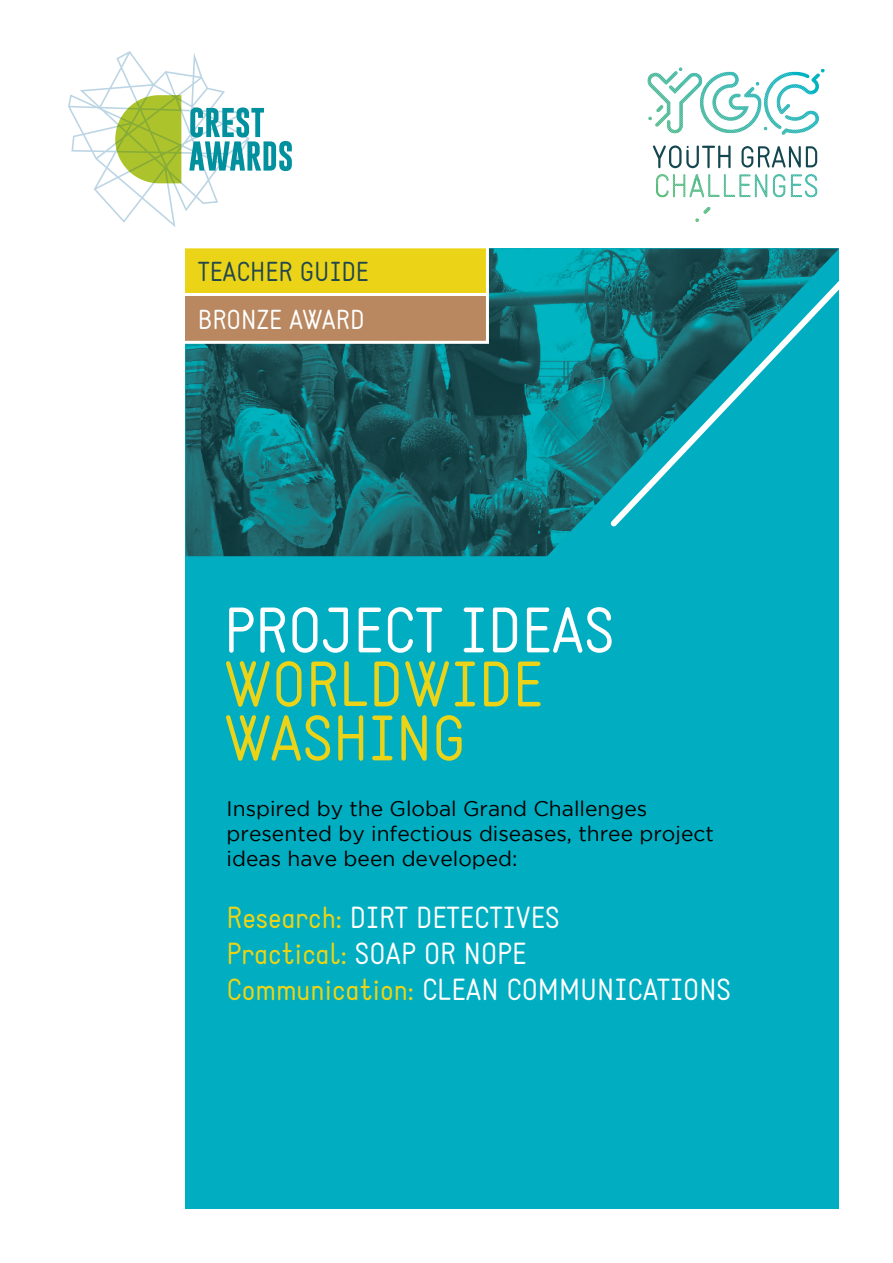
<style>
.page{position:relative;width:893px;height:1263px;background:#fff}
.page>*{position:absolute;margin:0;border:0;box-sizing:border-box;transform-origin:0 0}
.t1{font:63px/54px "Static";color:#ebd417}
.t2{font:63px "Static";color:#fff}
.t3{font:30px/36px "Static";color:#fff}
.t4{font:27px "Static";color:#22474d}
.t5{font:27px "Static";color:#fff}
.t6{font:21px/25.2px "Gotham";color:#000}
.s1{color:#ebd417}
</style>
<div class="page">
<div style="left:186px;top:249px;width:653px;height:960px;background:#00adc1"></div>
<svg style="left:68px;top:51px;width:224px;height:176px"></svg>
<svg style="left:647px;top:67px;width:178px;height:68px"></svg>
<svg style="left:741px;top:146px;width:76px;height:22px"></svg>
<svg style="left:653px;top:145px;width:78px;height:23px"></svg>
<svg style="left:656px;top:174px;width:161px;height:24px"></svg>
<svg style="left:695px;top:207px;width:16px;height:15px"></svg>
<img style="left:186px;top:249px;width:653px;height:307px">
<div style="left:183px;top:247px;width:304px;height:48px;background:#ebd417"></div>
<div style="left:182px;top:245px;width:307px;height:51px;border:3px solid #fff"></div>
<div style="left:183px;top:294px;width:304px;height:48px;background:#b98860"></div>
<div style="left:182px;top:293px;width:307px;height:51px;border:3px solid #fff"></div>
<svg style="left:605px;top:262px;width:234px;height:270px"></svg>
<p class="t4" style="left:198px;top:255px;width:173px">TEACHER GUIDE</p>
<p class="t5" style="left:198px;top:303px;width:139px">BRONZE AWARD</p>
<h1 class="t2" style="left:224px;top:593px;width:268px">PROJECT IDEA</h1>
<h1 class="t2" style="left:584px;top:593px;width:32px">S</h1>
<h1 class="t1" style="left:224px;top:659px;width:320px">WORLDWIDE<br>WASHING</h1>
<p class="t6" style="left:227px;top:796px;width:489px">Inspired by the Global Grand Challenges presented by infectious diseases, three project ideas have been developed:</p>
<h2 class="t3" style="left:227px;top:900px;width:503px"><span class="s1">RESEARCH:</span> DIRT DETECTIVES<br><span class="s1">PRACTICAL:</span> SOAP OR NOPE<br><span class="s1">COMMUNICATION:</span> CLEAN COMMUNICATIONS</h2>
</div>
